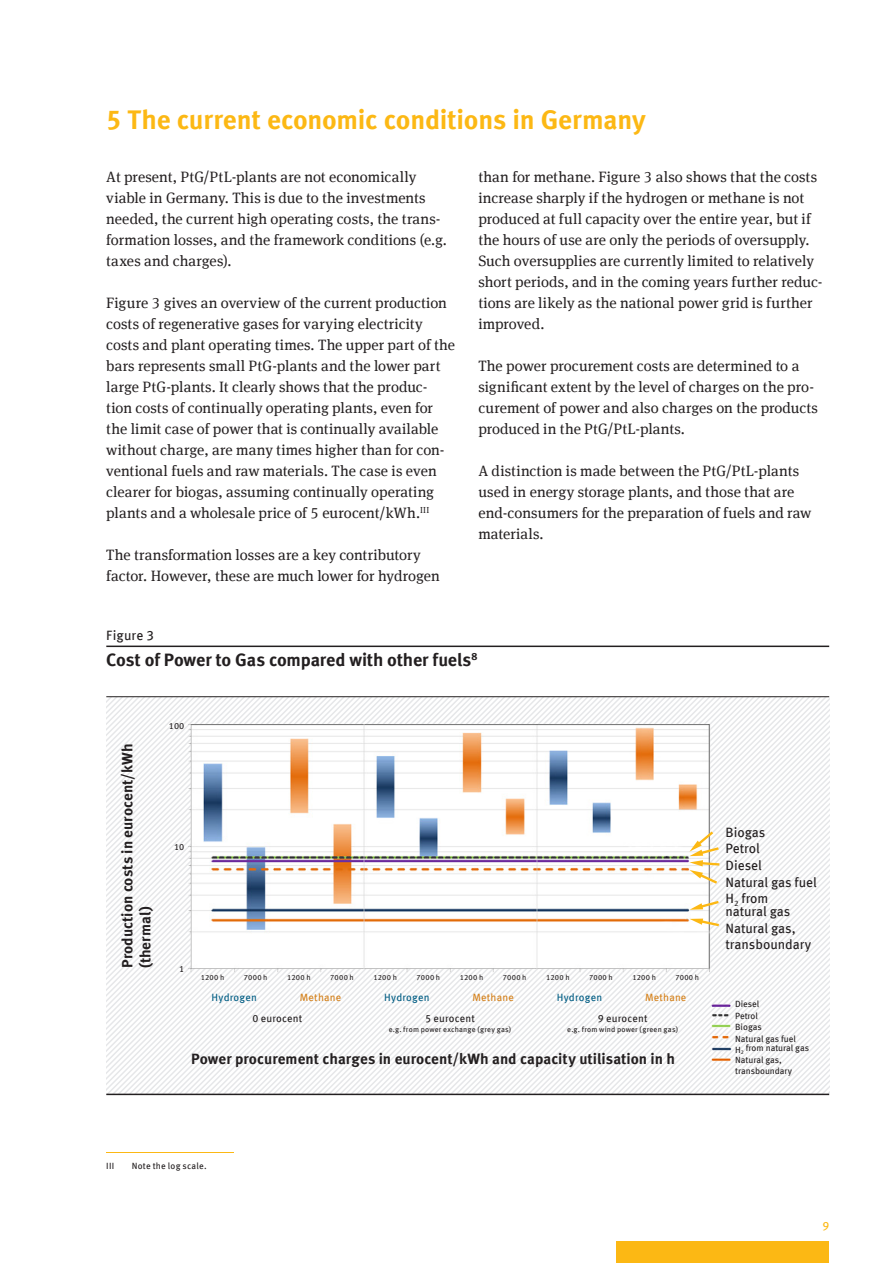
<style>
.page{position:relative;width:893px;height:1263px;background:#fff}
.page>*{position:absolute;margin:0;border:0;box-sizing:border-box;transform-origin:0 0}
.E_Innen_Headline_H1{font:700 27px "Meta Offc";letter-spacing:-.01em;color:#fcb814}
.t1{font:700 18px "Meta Offc";letter-spacing:-.01em;color:#231f20}
.E_Innen_Fließtext_10{font:15px/21px "Meta Serif Offc";letter-spacing:.005em;color:#231f20}
.Überschrift_2{font:700 15px/18px "Meta Offc";color:#231f20}
.t2{font:13.5px/12.5px "Meta Offc";letter-spacing:-.005em;color:#231f20}
.t3{font:12px "Meta Offc";color:#fcb814}
.Überschrift_1{font:10.5px "Meta Offc";letter-spacing:.015em;color:#231f20}
.Überschrift_1-2{font:10.5px "Meta Offc";letter-spacing:.015em;color:#005d84}
.Überschrift_1-3{font:10.5px "Meta Offc";letter-spacing:.02em;color:#d58018}
.Fußnoten{font:9px/11.4px "Meta Offc";color:#231f20}
.Fußnoten-2{font:9px "Meta Offc";letter-spacing:.025em;color:#231f20}
.Überschrift_1-4{font:7.5px "Meta Offc";letter-spacing:.025em;color:#231f20}
</style>
<div class="page">
<div style="left:617px;top:1242px;width:212px;height:21px;background:#fcb814"></div>
<hr style="left:106px;top:1152px;width:128px;height:1px;background:#fcb814">
<hr style="left:106px;top:645px;width:723px;height:2px;background:#231f20">
<hr style="left:106px;top:696px;width:723px;height:1px;background:#231f20">
<hr style="left:106px;top:1094px;width:723px;height:1px;background:#231f20">
<img style="left:124px;top:714px;width:565px;height:363px">
<svg style="left:689px;top:697px;width:140px;height:397px"></svg>
<p class="E_Innen_Headline_H1" style="left:106px;top:104px;width:541px">5 The current economic conditions in Germany</p>
<p class="E_Innen_Fließtext_10" style="left:106px;top:166px;width:342px">At present, PtG/PtL-plants are not economically viable in Germany. This is due to the investments needed, the current high operating costs, the trans&shy;formation losses, and the framework conditions (e.g. taxes and charges).</p>
<p class="E_Innen_Fließtext_10" style="left:106px;top:292px;width:350px">Figure 3 gives an overview of the current production costs of regenerative gases for varying electricity costs and plant operating times. The upper part of the bars represents small PtG-plants and the lower part large PtG-plants. It clearly shows that the produc&shy;tion costs of continually operating plants, even for the limit case of power that is continually available without charge, are many times higher than for con&shy;ventional fuels and raw materials. The case is even clearer for biogas, assuming continually operating plants and a wholesale price of 5 eurocent/kWh.<sup>III</sup></p>
<p class="E_Innen_Fließtext_10" style="left:106px;top:544px;width:335px">The transformation losses are a key contributory factor. However, these are much lower for hydrogen</p>
<p class="E_Innen_Fließtext_10" style="left:478px;top:166px;width:346px">than for methane. Figure 3 also shows that the costs increase sharply if the hydrogen or methane is not produced at full capacity over the entire year, but if the hours of use are only the periods of oversupply.<br>Such oversupplies are currently limited to relatively short periods, and in the coming years further reduc&shy;tions are likely as the national power grid is further improved.</p>
<p class="E_Innen_Fließtext_10" style="left:478px;top:355px;width:341px">The power procurement costs are determined to a significant extent by the level of charges on the pro&shy;curement of power and also charges on the products produced in the PtG/PtL-plants.</p>
<p class="E_Innen_Fließtext_10" style="left:478px;top:460px;width:335px">A distinction is made between the PtG/PtL-plants used in energy storage plants, and those that are end-consumers for the preparation of fuels and raw materials.</p>
<p class="t2" style="left:106px;top:629px;width:49px">Figure 3</p>
<p class="t1" style="left:106px;top:649px;width:373px">Cost of Power to Gas compared with other fuels<sup>8</sup></p>
<p class="Überschrift_2" style="left:119px;top:968px;width:226px;rotate:-90deg">Production costs in eurocent/kWh (thermal)</p>
<p class="Fußnoten" style="left:169px;top:720px;width:17px">100</p>
<p class="Fußnoten" style="left:174px;top:842px;width:12px">10</p>
<p class="Fußnoten" style="left:179px;top:963px;width:7px">1</p>
<p class="Überschrift_1-4" style="left:201px;top:972px;width:25px">1200 h</p>
<p class="Überschrift_1-4" style="left:244px;top:972px;width:25px">7000 h</p>
<p class="Überschrift_1-4" style="left:287px;top:972px;width:25px">1200 h</p>
<p class="Überschrift_1-4" style="left:330px;top:972px;width:25px">7000 h</p>
<p class="Überschrift_1-4" style="left:374px;top:972px;width:25px">1200 h</p>
<p class="Überschrift_1-4" style="left:417px;top:972px;width:25px">7000 h</p>
<p class="Überschrift_1-4" style="left:460px;top:972px;width:25px">1200 h</p>
<p class="Überschrift_1-4" style="left:503px;top:972px;width:25px">7000 h</p>
<p class="Überschrift_1-4" style="left:546px;top:972px;width:25px">1200 h</p>
<p class="Überschrift_1-4" style="left:589px;top:972px;width:25px">7000 h</p>
<p class="Überschrift_1-4" style="left:632px;top:972px;width:25px">1200 h</p>
<p class="Überschrift_1-4" style="left:676px;top:972px;width:25px">7000 h</p>
<p class="Überschrift_1-2" style="left:212px;top:991px;width:47px">Hydrogen</p>
<p class="Überschrift_1-3" style="left:300px;top:991px;width:43px">Methane</p>
<p class="Überschrift_1-2" style="left:384px;top:991px;width:47px">Hydrogen</p>
<p class="Überschrift_1-3" style="left:473px;top:991px;width:43px">Methane</p>
<p class="Überschrift_1-2" style="left:557px;top:991px;width:47px">Hydrogen</p>
<p class="Überschrift_1-3" style="left:645px;top:991px;width:43px">Methane</p>
<p class="Überschrift_1" style="left:252px;top:1012px;width:51px">0 eurocent</p>
<p class="Überschrift_1" style="left:425px;top:1012px;width:51px">5 eurocent</p>
<p class="Überschrift_1-4" style="left:389px;top:1025px;width:124px">e.g. from power exchange (grey gas)</p>
<p class="Überschrift_1" style="left:598px;top:1012px;width:51px">9 eurocent</p>
<p class="Überschrift_1-4" style="left:567px;top:1025px;width:112px">e.g. from wind power (green gas)</p>
<p class="Überschrift_2" style="left:191px;top:1050px;width:486px">Power procurement charges in eurocent/kWh and capacity utilisation in h</p>
<p class="t2" style="left:725px;top:826px;width:41px">Biogas</p>
<p class="t2" style="left:725px;top:843px;width:36px">Petrol</p>
<p class="t2" style="left:725px;top:859px;width:38px">Diesel</p>
<p class="t2" style="left:725px;top:876px;width:93px">Natural gas fuel</p>
<p class="t2" style="left:725px;top:893px;width:66px">H<sub>2</sub> from natural gas</p>
<p class="t2" style="left:725px;top:920px;width:87px;line-height:16.2px">Natural gas, transboundary</p>
<p class="Fußnoten" style="left:735px;top:999px;width:26px">Diesel</p>
<p class="Fußnoten" style="left:735px;top:1010px;width:24px">Petrol</p>
<p class="Fußnoten" style="left:735px;top:1021px;width:28px">Biogas</p>
<p class="Fußnoten" style="left:735px;top:1033px;width:62px">Natural gas fuel</p>
<p class="Fußnoten" style="left:735px;top:1043px;width:75px">H<sub>2</sub> from natural gas</p>
<p class="Fußnoten" style="left:735px;top:1054px;width:59px">Natural gas, transboundary</p>
<p class="Fußnoten" style="left:106px;top:1161px;width:10px">III</p>
<p class="Fußnoten-2" style="left:132px;top:1161px;width:76px">Note the log scale.</p>
<p class="t3" style="left:822px;top:1218px;width:8px">9</p>
</div>
